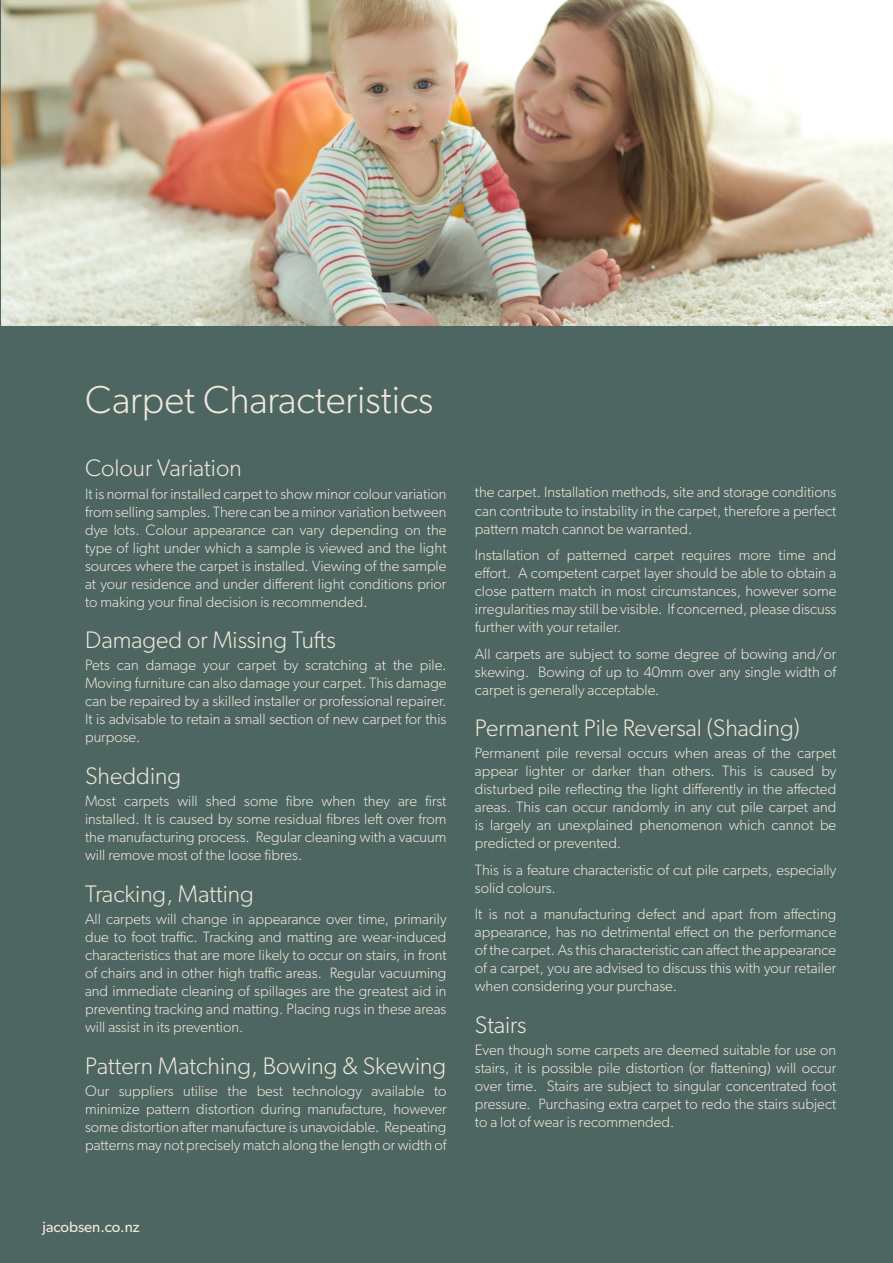
<style>
.page{position:relative;width:893px;height:1263px;background:#4e6662}
.page>*{position:absolute;margin:0;border:0;box-sizing:border-box;transform-origin:0 0}
.t1{font:300 39px "Gibson";color:#f0e9db}
.t2{font:300 24px "Gibson";color:#f0e9db}
.t3{font:300 15px/18px "Gibson";color:#f0e9db;text-align:justify}
.t4{font:15px "Gibson";color:#f0e9db}
</style>
<div class="page">
<img style="left:1px;top:0;width:892px;height:325px">
<p class="t1" style="left:85px;top:376px;width:350px">Carpet Characteristics</p>
<p class="t2" style="left:85px;top:454px;width:158px">Colour Variation</p>
<p class="t3" style="left:85px;top:484px;width:363px">It is normal for installed carpet to show minor colour variation from selling samples. There can be a minor variation between dye lots. Colour appearance can vary depending on the type of light under which a sample is viewed and the light sources where the carpet is installed. Viewing of the sample at your residence and under different light conditions prior to making your final decision is recommended.</p>
<p class="t2" style="left:85px;top:625px;width:252px">Damaged or Missing Tufts</p>
<p class="t3" style="left:85px;top:656px;width:363px">Pets can damage your carpet by scratching at the pile.<br>Moving furniture can also damage your carpet. This damage can be repaired by a skilled installer or professional repairer.<br>It is advisable to retain a small section of new carpet for this purpose.</p>
<p class="t2" style="left:85px;top:761px;width:98px">Shedding</p>
<p class="t3" style="left:85px;top:792px;width:363px">Most carpets will shed some fibre when they are first installed. It is caused by some residual fibres left over from the manufacturing process. Regular cleaning with a vacuum will remove most of the loose fibres.</p>
<p class="t2" style="left:85px;top:879px;width:170px">Tracking, Matting</p>
<p class="t3" style="left:85px;top:910px;width:363px">All carpets will change in appearance over time, primarily due to foot traffic. Tracking and matting are wear-induced characteristics that are more likely to occur on stairs, in front of chairs and in other high traffic areas. Regular vacuuming and immediate cleaning of spillages are the greatest aid in preventing tracking and matting. Placing rugs in these areas will assist in its prevention.</p>
<p class="t2" style="left:85px;top:1051px;width:363px">Pattern Matching, Bowing &amp; Skewing</p>
<p class="t3" style="left:85px;top:1081px;width:363px">Our suppliers utilise the best technology available to minimize pattern distortion during manufacture, however some distortion after manufacture is unavoidable. Repeating patterns may not precisely match along the length or width of</p>
<p class="t4" style="left:43px;top:1218px;width:99px">jacobsen.co.nz</p>
<p class="t3" style="left:475px;top:483px;width:363px">the carpet. Installation methods, site and storage conditions can contribute to instability in the carpet, therefore a perfect pattern match cannot be warranted.</p>
<p class="t3" style="left:475px;top:546px;width:363px">Installation of patterned carpet requires more time and effort. A competent carpet layer should be able to obtain a close pattern match in most circumstances, however some irregularities may still be visible. If concerned, please discuss further with your retailer.</p>
<p class="t3" style="left:475px;top:644px;width:363px">All carpets are subject to some degree of bowing and/or skewing. Bowing of up to 40mm over any single width of carpet is generally acceptable.</p>
<p class="t2" style="left:475px;top:713px;width:326px">Permanent Pile Reversal (Shading)</p>
<p class="t3" style="left:475px;top:744px;width:363px">Permanent pile reversal occurs when areas of the carpet appear lighter or darker than others. This is caused by disturbed pile reflecting the light differently in the affected areas. This can occur randomly in any cut pile carpet and is largely an unexplained phenomenon which cannot be predicted or prevented.</p>
<p class="t3" style="left:475px;top:860px;width:363px">This is a feature characteristic of cut pile carpets, especially solid colours.</p>
<p class="t3" style="left:475px;top:905px;width:363px">It is not a manufacturing defect and apart from affecting appearance, has no detrimental effect on the performance of the carpet. As this characteristic can affect the appearance of a carpet, you are advised to discuss this with your retailer when considering your purchase.</p>
<p class="t2" style="left:475px;top:1010px;width:53px">Stairs</p>
<p class="t3" style="left:475px;top:1041px;width:363px">Even though some carpets are deemed suitable for use on stairs, it is possible pile distortion (or flattening) will occur over time. Stairs are subject to singular concentrated foot pressure. Purchasing extra carpet to redo the stairs subject to a lot of wear is recommended.</p>
</div>
